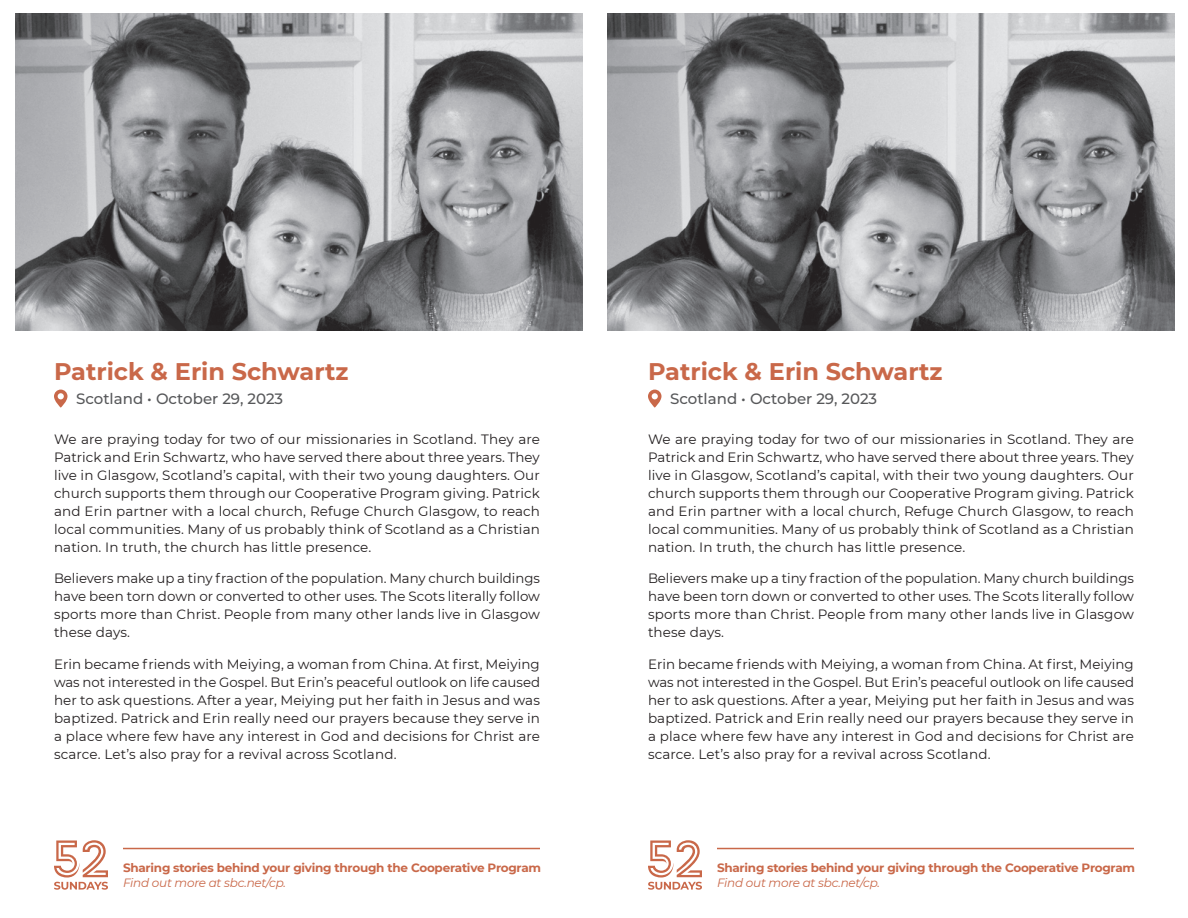
<style>
.page{position:relative;width:1188px;height:918px;background:#fff}
.page>*{position:absolute;margin:0;border:0;box-sizing:border-box;transform-origin:0 0}
.t1{font:700 24px "Montserrat";color:#c96849}
.t2{font:500 15px "Montserrat";color:#57585a}
.t3{font:13.5px/18px "Montserrat";letter-spacing:.01em;color:#231f20;text-align:justify}
.t4{font:700 12px "Montserrat";letter-spacing:-.02em;color:#c96849}
.t5{font:italic 12px "Montserrat";letter-spacing:-.02em;color:#c96849}
</style>
<div class="page">
<img style="left:608px;top:14px;width:566px;height:316px">
<svg style="left:648px;top:390px;width:14px;height:18px"></svg>
<hr style="left:717px;top:848px;width:417px;height:1px;background:#c96849">
<svg style="left:648px;top:840px;width:54px;height:50px"></svg>
<img style="left:15px;top:14px;width:567px;height:316px">
<svg style="left:54px;top:390px;width:14px;height:18px"></svg>
<hr style="left:123px;top:848px;width:417px;height:1px;background:#c96849">
<svg style="left:54px;top:840px;width:54px;height:50px"></svg>
<h1 class="t1" style="left:54px;top:354px;width:296px">Patrick &amp; Erin Schwartz</h1>
<h1 class="t1" style="left:648px;top:354px;width:296px">Patrick &amp; Erin Schwartz</h1>
<p class="t2" style="left:76px;top:388px;width:209px">Scotland • October 29, 2023</p>
<p class="t2" style="left:670px;top:388px;width:209px">Scotland • October 29, 2023</p>
<p class="t3" style="left:54px;top:429px;width:488px">We are praying today for two of our missionaries in Scotland. They are Patrick and Erin Schwartz, who have served there about three years. They live in Glasgow, Scotland’s capital, with their two young daughters. Our church supports them through our Cooperative Program giving. Patrick and Erin partner with a local church, Refuge Church Glasgow, to reach local communities. Many of us probably think of Scotland as a Christian nation. In truth, the church has little presence.</p>
<p class="t3" style="left:54px;top:569px;width:488px">Believers make up a tiny fraction of the population. Many church buildings have been torn down or converted to other uses. The Scots literally follow sports more than Christ. People from many other lands live in Glasgow these days.</p>
<p class="t3" style="left:54px;top:654px;width:488px">Erin became friends with Meiying, a woman from China. At first, Meiying was not interested in the Gospel. But Erin’s peaceful outlook on life caused her to ask questions. After a year, Meiying put her faith in Jesus and was baptized. Patrick and Erin really need our prayers because they serve in a place where few have any interest in God and decisions for Christ are scarce. Let’s also pray for a revival across Scotland.</p>
<p class="t3" style="left:648px;top:429px;width:488px">We are praying today for two of our missionaries in Scotland. They are Patrick and Erin Schwartz, who have served there about three years. They live in Glasgow, Scotland’s capital, with their two young daughters. Our church supports them through our Cooperative Program giving. Patrick and Erin partner with a local church, Refuge Church Glasgow, to reach local communities. Many of us probably think of Scotland as a Christian nation. In truth, the church has little presence.</p>
<p class="t3" style="left:648px;top:569px;width:488px">Believers make up a tiny fraction of the population. Many church buildings have been torn down or converted to other uses. The Scots literally follow sports more than Christ. People from many other lands live in Glasgow these days.</p>
<p class="t3" style="left:648px;top:654px;width:488px">Erin became friends with Meiying, a woman from China. At first, Meiying was not interested in the Gospel. But Erin’s peaceful outlook on life caused her to ask questions. After a year, Meiying put her faith in Jesus and was baptized. Patrick and Erin really need our prayers because they serve in a place where few have any interest in God and decisions for Christ are scarce. Let’s also pray for a revival across Scotland.</p>
<p class="t4" style="left:123px;top:859px;width:420px">Sharing stories behind your giving through the Cooperative Program</p>
<p class="t5" style="left:123px;top:874px;width:165px">Find out more at sbc.net/cp.</p>
<p class="t4" style="left:717px;top:859px;width:420px">Sharing stories behind your giving through the Cooperative Program</p>
<p class="t5" style="left:717px;top:874px;width:165px">Find out more at sbc.net/cp.</p>
</div>
